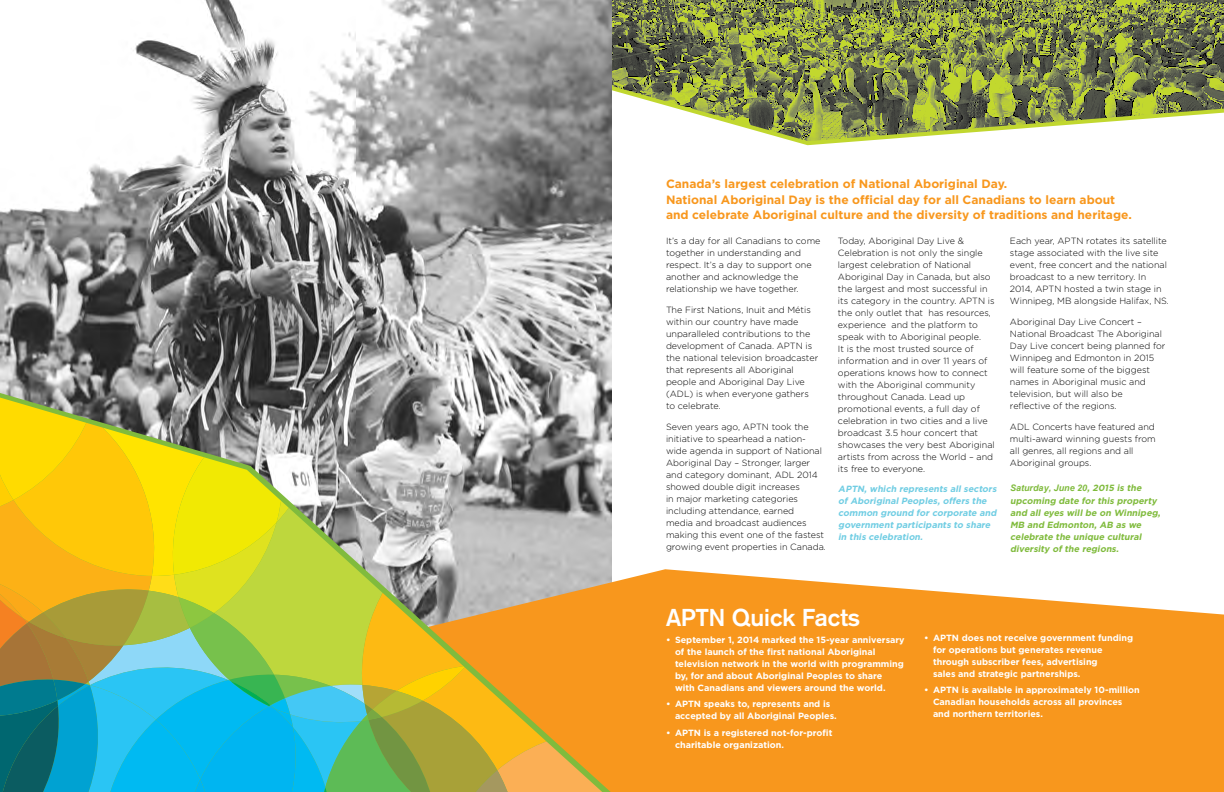
<style>
.page{position:relative;width:1224px;height:792px;background:#fff}
.page>*{position:absolute;margin:0;border:0;box-sizing:border-box;transform-origin:0 0}
.t1{font:700 24px "Akzidenz Grotesk";color:#fff}
.t2{font:700 12px/15.5px "Gotham";color:#f8971d}
.t3{font:300 9px/12px "Gotham";color:#000}
.t4{font:700 9px/12px "Gotham";color:#fff}
.t5{font:italic 700 9px/12px "Gotham";color:#70cde3}
.t6{font:italic 700 9px/12px "Gotham";color:#80bb3d}
.t7{font:italic 700 9px "Arial";color:#80bb3d}
.s1{font-family:"Gotham"}
</style>
<div class="page">
<img style="left:612px;top:0;width:612px;height:141px">
<img style="left:0;top:0;width:612px;height:569px">
<svg style="left:611px;top:569px;width:613px;height:223px;background:#f8a132"></svg>
<svg style="left:0;top:393px;width:611px;height:399px;background:#b59a77"></svg>
<svg style="left:0;top:398px;width:602px;height:394px;background:#a4b168"></svg>
<h2 class="t2" style="left:666px;top:176px;width:467px">Canada’s largest celebration of National Aboriginal Day.<br>National Aboriginal Day is the official day for all Canadians to learn about and celebrate Aboriginal culture and the diversity of traditions and heritage.</h2>
<p class="t3" style="left:666px;top:235px;width:156px">It’s a day for all Canadians to come together in understanding and respect. It’s a day to support one another and acknowledge the relationship we have together.</p>
<p class="t3" style="left:666px;top:304px;width:154px">The First Nations, Inuit and Métis within our country have made unparalleled contributions to the development of Canada. APTN is the national television broadcaster that represents all Aboriginal people and Aboriginal Day Live (ADL) is when everyone gathers to celebrate.</p>
<p class="t3" style="left:666px;top:421px;width:162px">Seven years ago, APTN took the initiative to spearhead a nation&shy;wide agenda in support of National<br>Aboriginal Day – Stronger, larger and category dominant, ADL 2014 showed double digit increases<br>in major marketing categories including attendance, earned<br>media and broadcast audiences making this event one of the fastest growing event properties in Canada.</p>
<p class="t3" style="left:838px;top:235px;width:158px">Today, Aboriginal Day Live &amp;<br>Celebration is not only the single largest celebration of National<br>Aboriginal Day in Canada, but also the largest and most successful in its category in the country. APTN is the only outlet that has resources, experience and the platform to speak with to Aboriginal people.<br>It is the most trusted source of information and in over 11 years of operations knows how to connect with the Aboriginal community throughout Canada. Lead up promotional events, a full day of celebration in two cities and a live broadcast 3.5 hour concert that showcases the very best Aboriginal artists from across the World – and its free to everyone.</p>
<p class="t3" style="left:1010px;top:235px;width:161px">Each year, APTN rotates its satellite stage associated with the live site event, free concert and the national broadcast to a new territory. In 2014, APTN hosted a twin stage in Winnipeg, MB alongside Halifax, NS.</p>
<p class="t3" style="left:1010px;top:316px;width:157px">Aboriginal Day Live Concert –<br>National Broadcast The Aboriginal<br>Day Live concert being planned for<br>Winnipeg and Edmonton in 2015 will feature some of the biggest names in Aboriginal music and television, but will also be<br>reflective of the regions.</p>
<p class="t3" style="left:1010px;top:421px;width:147px">ADL Concerts have featured and multi-award winning guests from all genres, all regions and all<br>Aboriginal groups.</p>
<p class="t5" style="left:838px;top:482px;width:162px">APTN, which represents all sectors of Aboriginal Peoples, offers the common ground for corporate and government participants to share in this celebration.</p>
<p class="t7" style="left:1010px;top:482px;width:135px">Saturday, June 20<span class="s1">, 2015 is the</span></p>
<p class="t6" style="left:1010px;top:494px;width:154px">upcoming date for this property and all eyes will be on Winnipeg,<br>MB and Edmonton, AB as we celebrate the unique cultural diversity of the regions.</p>
<h1 class="t1" style="left:666px;top:604px;width:195px">APTN Quick Facts</h1>
<p class="t4" style="left:675px;top:633px;width:231px;text-indent:-9px">• September 1, 2014 marked the 15-year anniversary of the launch of the first national Aboriginal television network in the world with programming by, for and about Aboriginal Peoples to share<br>with Canadians and viewers around the world.</p>
<p class="t4" style="left:675px;top:698px;width:163px;text-indent:-9px">• APTN speaks to, represents and is accepted by all Aboriginal Peoples.</p>
<p class="t4" style="left:675px;top:726px;width:159px;text-indent:-9px">• APTN is a registered not-for-profit charitable organization.</p>
<p class="t4" style="left:933px;top:631px;width:202px;text-indent:-9px">• APTN does not receive government funding for operations but generates revenue through subscriber fees, advertising<br>sales and strategic partnerships.</p>
<p class="t4" style="left:933px;top:684px;width:208px;text-indent:-9px">• APTN is available in approximately 10-million<br>Canadian households across all provinces and northern territories.</p>
</div>
